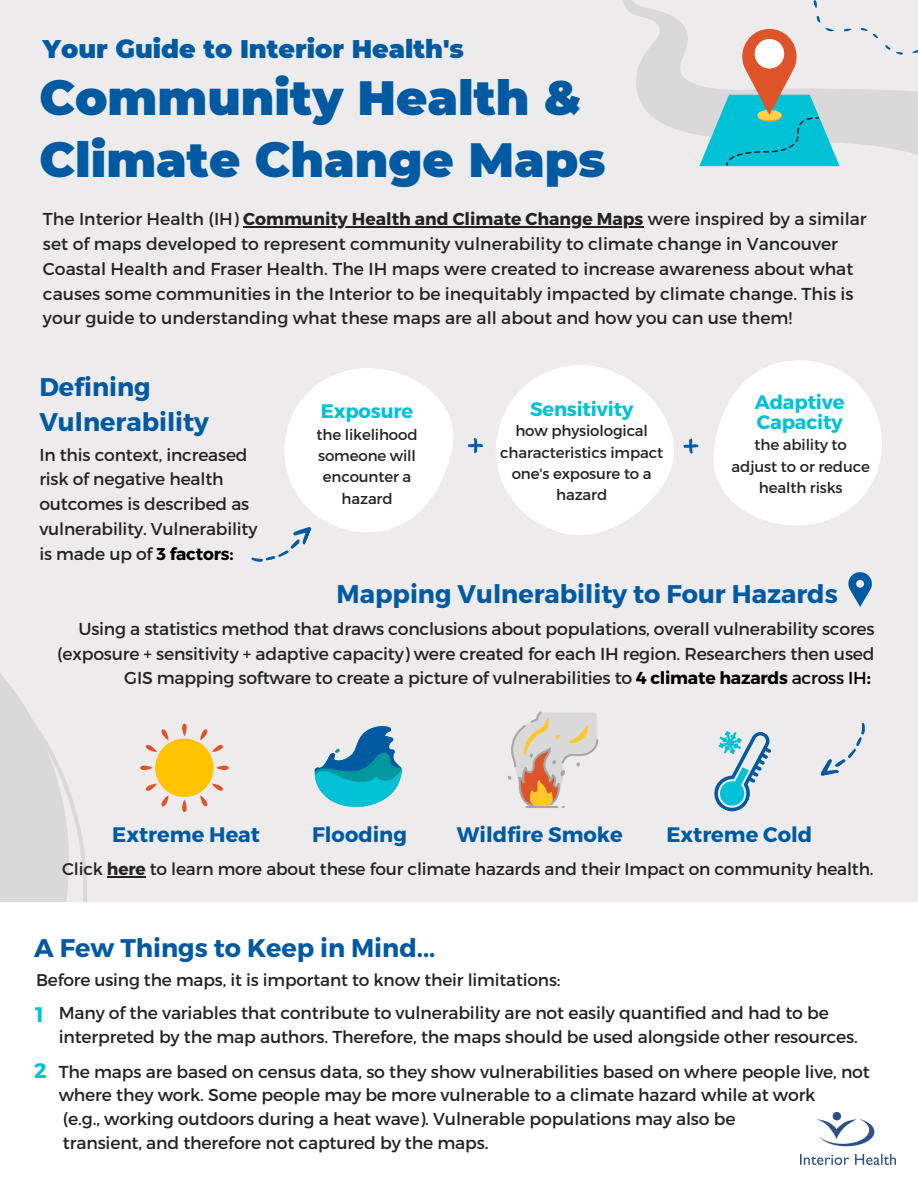
<style>
.page{position:relative;width:918px;height:1188px;background:#edebeb}
.page>*{position:absolute;margin:0;border:0;box-sizing:border-box;transform-origin:0 0}
.t1{font:900 48px/61.8px "Montserrat";color:#005aa2}
.t2{font:700 25.5px/34.8px "Montserrat";color:#005aa2}
.t3{font:900 25.5px "Montserrat";color:#005aa2}
.t4{font:700 21px "Montserrat";color:#005aa2}
.t5{font:700 21px "Montserrat";color:#00c1d5}
.t6{font:700 19.5px/20.2px "Montserrat";letter-spacing:-.01em;color:#00c1d5}
.t7{font:17.25px/24.8px "Montserrat";letter-spacing:-.01em;color:#222}
.t8{font:17.1px/24.8px "Montserrat";letter-spacing:-.01em;color:#222}
.t9{font:16.95px "Montserrat";letter-spacing:-.01em;color:#222}
.t10{font:15px/21.3px "Montserrat";letter-spacing:-.01em;color:#222;text-align:center}
.s1{font-weight:700}
.s2{font-weight:700;color:#000}
.s3{color:#000}
</style>
<div class="page">
<svg style="left:483px;top:365px;width:191px;height:170px;fill:#fff"></svg>
<svg style="left:848px;top:572px;width:24px;height:35px"></svg>
<svg style="left:0;top:673px;width:87px;height:229px;fill:#d9d9d9"></svg>
<svg style="left:251px;top:368px;width:202px;height:194px"></svg>
<svg style="left:468px;top:438px;width:15px;height:16px"></svg>
<svg style="left:683px;top:360px;width:199px;height:166px"></svg>
<svg style="left:820px;top:723px;width:45px;height:53px"></svg>
<svg style="left:314px;top:726px;width:88px;height:81px"></svg>
<svg style="left:508px;top:711px;width:90px;height:97px"></svg>
<svg style="left:140px;top:723px;width:89px;height:89px"></svg>
<svg style="left:714px;top:731px;width:57px;height:81px"></svg>
<svg style="left:623px;top:0;width:217px;height:167px"></svg>
<svg style="left:699px;top:0;width:219px;height:166px"></svg>
<div style="left:0;top:902px;width:918px;height:286px;background:#fff"></div>
<img style="left:801px;top:1112px;width:94px;height:52px">
<hr style="left:243px;top:227px;width:400px;height:1px;background:#222">
<hr style="left:107px;top:876px;width:39px;height:2px;background:#222">
<p class="t3" style="left:43px;top:34px;width:422px">Your Guide to Interior Health's</p>
<p class="t1" style="left:39px;top:67px;width:568px">Community Health &amp;<br>Climate Change Maps</p>
<p class="t7" style="left:43px;top:206px;width:825px">The Interior Health (IH) <span class="s1">Community Health and Climate Change Maps</span> were inspired by a similar set of maps developed to represent community vulnerability to climate change in Vancouver Coastal Health and Fraser Health. The IH maps were created to increase awareness about what causes some communities in the Interior to be inequitably impacted by climate change. This is your guide to understanding what these maps are all about and how you can use them!</p>
<p class="t2" style="left:39px;top:368px;width:171px">Defining<br>Vulnerability</p>
<p class="t8" style="left:39px;top:441px;width:220px">In this context, increased risk of negative health outcomes is described as vulnerability. Vulnerability is made up of <span class="s2">3 factors:</span></p>
<p class="t6" style="left:321px;top:400px;width:94px">Exposure</p>
<p class="t6" style="left:530px;top:398px;width:105px">Sensitivity</p>
<p class="t10" style="left:317px;top:423px;width:103px">the likelihood someone will encounter a hazard</p>
<p class="t10" style="left:500px;top:419px;width:164px">how physiological characteristics impact one's exposure to a hazard</p>
<p class="t6" style="left:755px;top:391px;width:91px">Adaptive<br>Capacity</p>
<p class="t10" style="left:732px;top:434px;width:140px">the ability to adjust to or reduce health risks</p>
<p class="t2" style="left:337px;top:575px;width:503px">Mapping Vulnerability to Four Hazards</p>
<p class="t7" style="left:57px;top:615px;width:819px;text-align:right">Using a statistics method that draws conclusions about populations, overall vulnerability scores (exposure + sensitivity + adaptive capacity) were created for each IH region. Researchers then used<br>GIS mapping software to create a picture of vulnerabilities to <span class="s2">4 climate hazards</span> <span class="s3">across IH</span><span class="s2">:</span></p>
<p class="t4" style="left:112px;top:821px;width:149px">Extreme Heat</p>
<p class="t4" style="left:312px;top:821px;width:96px">Flooding</p>
<p class="t4" style="left:457px;top:821px;width:167px">Wildfire Smoke</p>
<p class="t4" style="left:666px;top:821px;width:147px">Extreme Cold</p>
<p class="t9" style="left:62px;top:858px;width:813px">Click <span class="s1">here</span> to learn more about these four climate hazards and their Impact on community health.</p>
<p class="t2" style="left:34px;top:929px;width:403px">A Few Things to Keep in Mind...</p>
<p class="t9" style="left:36px;top:969px;width:526px">Before using the maps, it is important to know their limitations:</p>
<p class="t5" style="left:35px;top:1001px;width:10px">1</p>
<p class="t5" style="left:34px;top:1057px;width:14px">2</p>
<p class="t7" style="left:59px;top:1000px;width:801px;line-height:23.7px">Many of the variables that contribute to vulnerability are not easily quantified and had to be interpreted by the map authors. Therefore, the maps should be used alongside other resources.</p>
<p class="t7" style="left:59px;top:1059px;width:813px;line-height:23.7px">The maps are based on census data, so they show vulnerabilities based on where people live, not where they work. Some people may be more vulnerable to a climate hazard while at work<br>(e.g., working outdoors during a heat wave). Vulnerable populations may also be<br>transient, and therefore not captured by the maps.</p>
</div>
